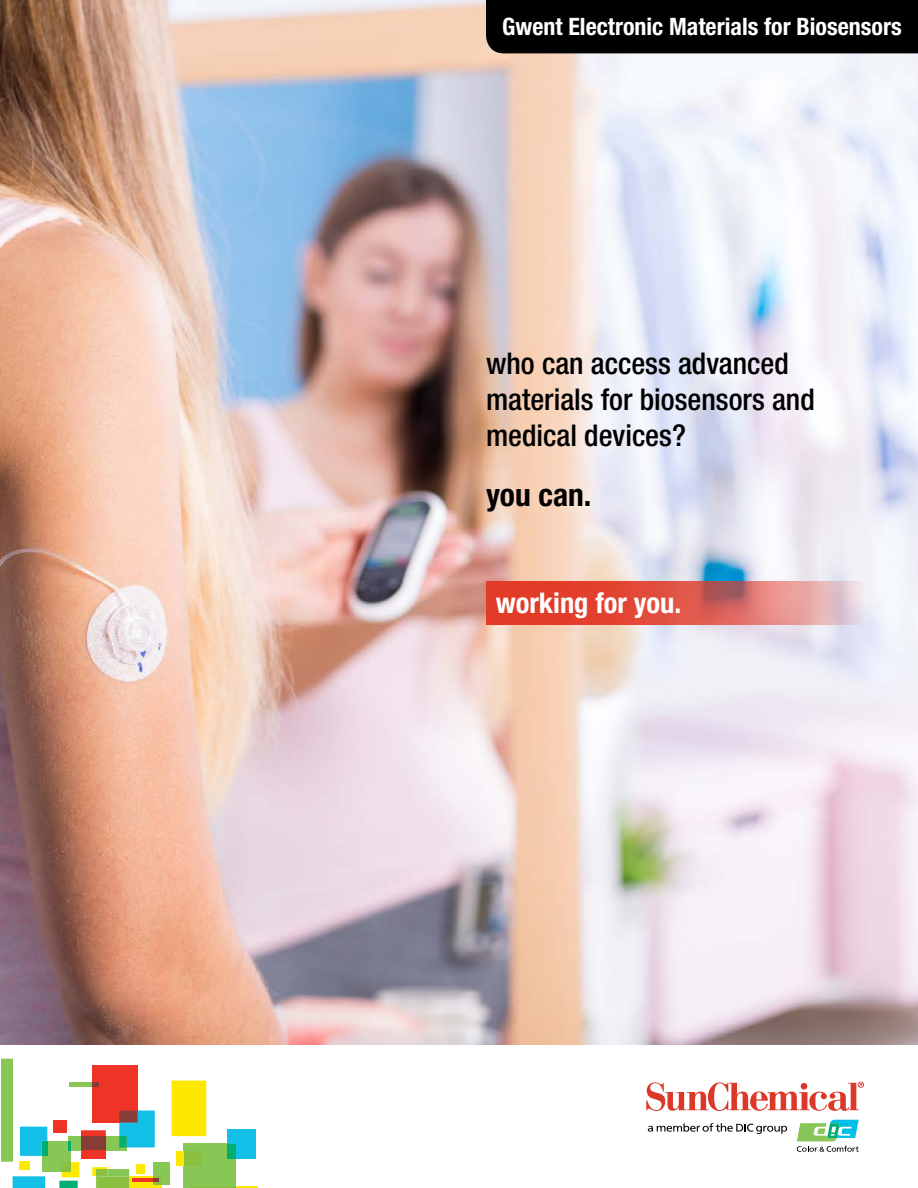
<style>
.page{position:relative;width:918px;height:1188px;background:#fff}
.page>*{position:absolute;margin:0;border:0;box-sizing:border-box;transform-origin:0 0}
.t1{font:700 condensed 31.5px "Helvetica Neue LT Std";color:#000}
.t2{font:500 condensed 30px/36px "Helvetica Neue LT Std";color:#000}
.t3{font:700 condensed 28.5px "Helvetica Neue LT Std";color:#fff}
.t4{font:700 condensed 24px "Helvetica Neue LT Std";color:#fff}
</style>
<div class="page">
<img style="left:0;top:0;width:918px;height:1045px">
<div style="left:486px;top:0;width:432px;height:53px;background:#000"></div>
<svg style="left:486px;top:581px;width:378px;height:44px;background:#df665c"></svg>
<svg style="left:646px;top:1082px;width:218px;height:29px"></svg>
<div style="left:801px;top:1083px;width:6px;height:7px;background:#dc3728;border-radius:50%"></div>
<svg style="left:648px;top:1123px;width:139px;height:11px"></svg>
<svg style="left:797px;top:1120px;width:62px;height:32px"></svg>
<div style="left:92px;top:1065px;width:46px;height:58px;background:#ee3327"></div>
<div style="left:106px;top:1136px;width:21px;height:15px;background:#88c656"></div>
<div style="left:184px;top:1144px;width:52px;height:44px;background:#88c656"></div>
<div style="left:228px;top:1129px;width:28px;height:29px;background:#14bfe7"></div>
<div style="left:129px;top:1177px;width:32px;height:11px;background:#fde800"></div>
<div style="left:153px;top:1162px;width:16px;height:23px;background:#88c656"></div>
<svg style="left:153px;top:1177px;width:8px;height:8px"></svg>
<div style="left:68px;top:1136px;width:13px;height:15px;background:#88c656"></div>
<div style="left:42px;top:1141px;width:29px;height:30px;background:#88c656"></div>
<svg style="left:2px;top:1059px;width:11px;height:103px"></svg>
<div style="left:172px;top:1081px;width:34px;height:55px;background:#fde800"></div>
<hr style="left:69px;top:1082px;width:23px;height:4px;background:#88c656">
<div style="left:53px;top:1120px;width:14px;height:13px;background:#ee3327"></div>
<svg style="left:20px;top:1127px;width:27px;height:29px"></svg>
<svg style="left:81px;top:1130px;width:26px;height:21px"></svg>
<svg style="left:119px;top:1111px;width:36px;height:36px"></svg>
<div style="left:42px;top:1141px;width:5px;height:15px;background:#00ae71"></div>
<div style="left:81px;top:1151px;width:25px;height:8px;background:#ee3327"></div>
<div style="left:176px;top:1151px;width:8px;height:15px;background:#fde800"></div>
<div style="left:19px;top:1161px;width:11px;height:9px;background:#fde800"></div>
<svg style="left:13px;top:1176px;width:32px;height:12px"></svg>
<svg style="left:92px;top:1167px;width:37px;height:21px"></svg>
<svg style="left:59px;top:1162px;width:21px;height:26px"></svg>
<svg style="left:68px;top:1141px;width:3px;height:10px"></svg>
<div style="left:62px;top:1162px;width:9px;height:9px;background:#8abf3f"></div>
<hr style="left:132px;top:1178px;width:21px;height:4px;background:#ee3327">
<svg style="left:153px;top:1178px;width:5px;height:4px"></svg>
<div style="left:227px;top:1144px;width:9px;height:14px;background:#00ae71"></div>
<div style="left:184px;top:1151px;width:18px;height:15px;background:#8abf3f"></div>
<svg style="left:190px;top:1187px;width:67px;height:1px"></svg>
<svg style="left:92px;top:1082px;width:7px;height:4px"></svg>
<div style="left:137px;top:1164px;width:8px;height:9px;background:#fde800"></div>
<p class="t4" style="left:502px;top:12px;width:401px">Gwent Electronic Materials for Biosensors</p>
<p class="t2" style="left:486px;top:345px;width:330px">who can access advanced materials for biosensors and medical devices?</p>
<p class="t1" style="left:486px;top:476px;width:107px">you can.</p>
<p class="t3" style="left:496px;top:586px;width:187px">working for you.</p>
</div>
